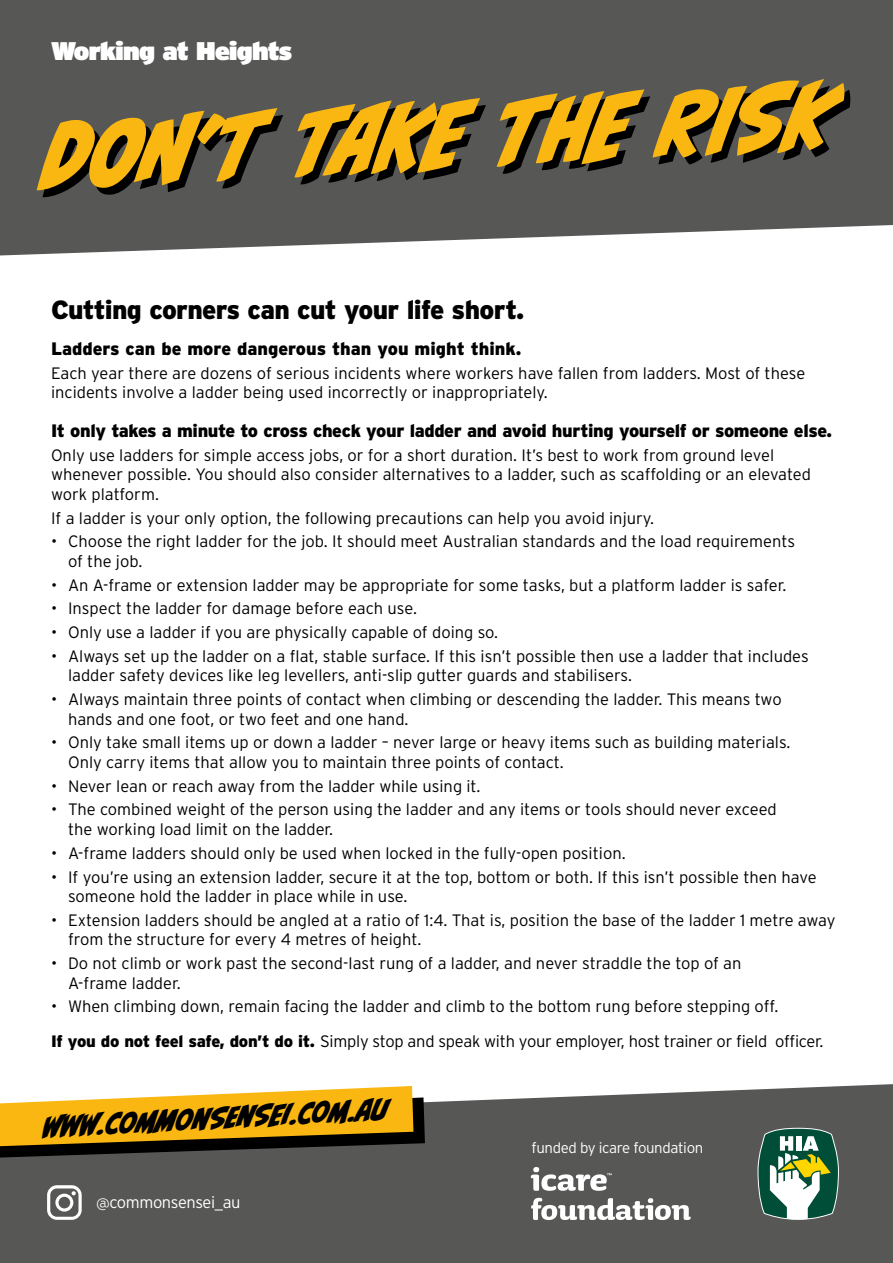
<style>
.page{position:relative;width:893px;height:1263px;background:#fff}
.page>*{position:absolute;margin:0;border:0;box-sizing:border-box;transform-origin:0 0}
.t1{font:84.9px "CC Biff Bam Boom";color:#fab712}
.t2{font:27px "CC Biff Bam Boom";color:#000}
.t3{font:900 26.25px "Interstate";letter-spacing:-.025em;color:#000}
.t4{font:900 25.5px "Interstate";letter-spacing:-.025em;color:#fff}
.t5{font:900 18px "Interstate";letter-spacing:-.02em;color:#000}
.t6{font:900 18px "Interstate";color:#000}
.t7{font:300 16.5px/19.5px "Interstate";color:#000}
.t8{font:300 16.5px "Interstate";letter-spacing:-.025em;color:#fff}
.t9{font:300 15px "Interstate";letter-spacing:-.025em;color:#fff}
.s1{font-weight:900}
</style>
<div class="page">
<div style="left:0;top:1084px;width:893px;height:179px;background:#575756"></div>
<svg style="left:0;top:1086px;width:425px;height:72px;background:#bd9533"></svg>
<svg style="left:757px;top:1128px;width:82px;height:92px"></svg>
<svg style="left:531px;top:1198px;width:160px;height:22px"></svg>
<svg style="left:531px;top:1167px;width:81px;height:24px"></svg>
<svg style="left:47px;top:1185px;width:35px;height:35px"></svg>
<div style="left:0;top:0;width:893px;height:256px;background:#575756"></div>
<h3 class="t4" style="left:51px;top:35px;width:243px">Working at Heights</h3>
<h1 class="t1" style="left:42px;top:86px;width:793px;rotate:-3deg">DON’T TAKE THE RISK</h1>
<h3 class="t3" style="left:51px;top:294px;width:475px">Cutting corners can cut your life short.</h3>
<p class="t6" style="left:51px;top:339px;width:472px">Ladders can be more dangerous than you might think.</p>
<p class="t7" style="left:51px;top:363px;width:756px">Each year there are dozens of serious incidents where workers have fallen from ladders. Most of these incidents involve a ladder being used incorrectly or inappropriately.</p>
<p class="t5" style="left:51px;top:420px;width:782px">It only takes a minute to cross check your ladder and avoid hurting yourself or someone else.</p>
<p class="t7" style="left:51px;top:445px;width:762px">Only use ladders for simple access jobs, or for a short duration. It’s best to work from ground level whenever possible. You should also consider alternatives to a ladder, such as scaffolding or an elevated work platform.</p>
<p class="t7" style="left:51px;top:508px;width:605px">If a ladder is your only option, the following precautions can help you avoid injury.</p>
<p class="t7" style="left:68px;top:532px;width:729px;text-indent:-17px">• Choose the right ladder for the job. It should meet Australian standards and the load requirements of the job.</p>
<p class="t7" style="left:51px;top:575px;width:737px">• An A-frame or extension ladder may be appropriate for some tasks, but a platform ladder is safer.</p>
<p class="t7" style="left:51px;top:599px;width:367px">• Inspect the ladder for damage before each use.</p>
<p class="t7" style="left:51px;top:622px;width:449px">• Only use a ladder if you are physically capable of doing so.</p>
<p class="t7" style="left:68px;top:646px;width:742px;text-indent:-17px">• Always set up the ladder on a flat, stable surface. If this isn’t possible then use a ladder that includes ladder safety devices like leg levellers, anti-slip gutter guards and stabilisers.</p>
<p class="t7" style="left:68px;top:689px;width:715px;text-indent:-17px">• Always maintain three points of contact when climbing or descending the ladder. This means two hands and one foot, or two feet and one hand.</p>
<p class="t7" style="left:68px;top:733px;width:724px;text-indent:-17px">• Only take small items up or down a ladder – never large or heavy items such as building materials.<br>Only carry items that allow you to maintain three points of contact.</p>
<p class="t7" style="left:51px;top:776px;width:431px">• Never lean or reach away from the ladder while using it.</p>
<p class="t7" style="left:68px;top:800px;width:710px;text-indent:-17px">• The combined weight of the person using the ladder and any items or tools should never exceed the working load limit on the ladder.</p>
<p class="t7" style="left:51px;top:843px;width:576px">• A-frame ladders should only be used when locked in the fully-open position.</p>
<p class="t7" style="left:68px;top:867px;width:750px;text-indent:-17px">• If you’re using an extension ladder, secure it at the top, bottom or both. If this isn’t possible then have someone hold the ladder in place while in use.</p>
<p class="t7" style="left:68px;top:910px;width:769px;text-indent:-17px">• Extension ladders should be angled at a ratio of 1:4. That is, position the base of the ladder 1 metre away from the structure for every 4 metres of height.</p>
<p class="t7" style="left:68px;top:953px;width:675px;text-indent:-17px">• Do not climb or work past the second-last rung of a ladder, and never straddle the top of an<br>A-frame ladder.</p>
<p class="t7" style="left:51px;top:989px;width:774px;line-height:34.3px">• When climbing down, remain facing the ladder and climb to the bottom rung before stepping off.<br><span class="s1">If you do not feel safe, don’t do it.</span> Simply stop and speak with your employer, host trainer or field officer.</p>
<h2 class="t2" style="left:42px;top:1105px;width:348px;rotate:-3deg">www.commonsensEi.com.au</h2>
<p class="t8" style="left:96px;top:1193px;width:146px">@commonsensei_au</p>
<p class="t9" style="left:531px;top:1139px;width:173px">funded by icare foundation</p>
</div>
